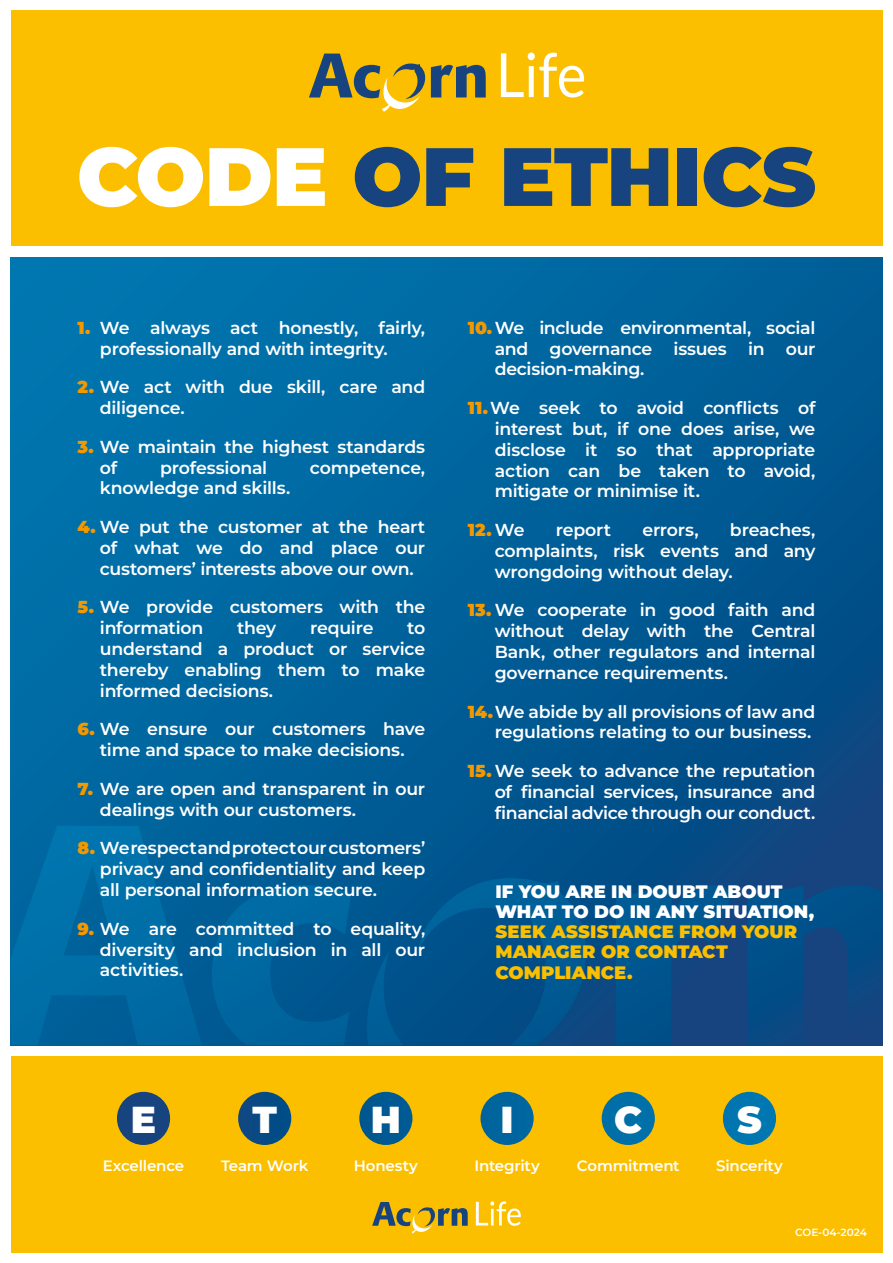
<style>
.page{position:relative;width:893px;height:1263px;background:#fff}
.page>*{position:absolute;margin:0;border:0;box-sizing:border-box;transform-origin:0 0}
.t1{font:900 82.5px "Montserrat";letter-spacing:-.01em;color:#17447f}
.t2{font:900 37.5px "Montserrat";color:#fff}
.t3{font:900 18px/20.2px "Montserrat";letter-spacing:.005em;color:#fbbf00}
.t4{font:900 18px/20.2px "Montserrat";color:#fff}
.t5{font:600 17.33px/20.8px "Montserrat";letter-spacing:-.015em;color:#fff;text-align:justify}
.t6{font:900 17.33px "Montserrat";color:#f49800}
.t7{font:600 15px "Montserrat";letter-spacing:-.01em;color:#fff}
.t8{font:600 10.5px "Montserrat";color:#fff}
.s1{color:#fff}
.s2{font-weight:900;color:#f49800}
.s3{font-weight:600;color:#fff}
</style>
<div class="page">
<div style="left:11px;top:11px;width:871px;height:235px;background:#fbbf00"></div>
<div style="left:11px;top:257px;width:871px;height:788px;background:linear-gradient(to right,#0073ac,#01518b)"></div>
<svg style="left:11px;top:826px;width:871px;height:219px"></svg>
<div style="left:11px;top:1056px;width:871px;height:197px;background:#fbbf00"></div>
<svg style="left:309px;top:54px;width:177px;height:58px"></svg>
<svg style="left:501px;top:53px;width:83px;height:45px"></svg>
<svg style="left:372px;top:1202px;width:96px;height:32px"></svg>
<svg style="left:476px;top:1201px;width:45px;height:25px"></svg>
<svg style="left:117px;top:1092px;width:659px;height:53px"></svg>
<h1 class="t1" style="left:77px;top:115px;width:741px"><span class="s1">CODE</span> OF ETHICS</h1>
<p class="t5" style="left:100px;top:316px;width:327px;text-indent:-22px"><span class="s2">1.</span> We always act honestly, fairly, professionally and with integrity.</p>
<p class="t5" style="left:100px;top:376px;width:327px;text-indent:-22px"><span class="s2">2.</span> We act with due skill, care and diligence.</p>
<p class="t5" style="left:100px;top:435px;width:327px;text-indent:-22px"><span class="s2">3.</span> We maintain the highest standards of</p>
<p class="t5" style="left:160px;top:456px;width:109px">professional</p>
<p class="t5" style="left:310px;top:456px;width:117px">competence,</p>
<p class="t5" style="left:100px;top:477px;width:192px">knowledge and skills.</p>
<p class="t5" style="left:100px;top:516px;width:327px;text-indent:-22px"><span class="s2">4.</span> We put the customer at the heart of what we do and place our customers’ interests above our own.</p>
<p class="t5" style="left:100px;top:596px;width:327px;text-indent:-22px"><span class="s2">5.</span> We provide customers with the information</p>
<p class="t5" style="left:237px;top:617px;width:41px">they</p>
<p class="t5" style="left:310px;top:617px;width:65px">require</p>
<p class="t5" style="left:100px;top:617px;width:327px;text-indent:307px">to understand a product or service thereby enabling them to make informed decisions.</p>
<p class="t5" style="left:78px;top:718px;width:349px;text-align:center"><span class="s2">6.</span> We ensure our customers have time and space to make decisions.</p>
<p class="t5" style="left:100px;top:777px;width:327px;text-indent:-22px"><span class="s2">7.</span> We are open and transparent in our dealings with our customers.</p>
<p class="t5" style="left:100px;top:837px;width:327px;text-indent:-22px"><span class="s2">8.</span> We respect and protect our customers’ privacy and confidentiality and keep all personal information secure.</p>
<p class="t5" style="left:100px;top:917px;width:327px;text-indent:-22px"><span class="s2">9.</span> We are committed to equality, diversity and inclusion in all our activities.</p>
<p class="t5" style="left:495px;top:316px;width:322px;text-indent:-27px"><span class="s2">10.</span> We include environmental, social and governance issues in our decision-making.</p>
<p class="t5" style="left:495px;top:397px;width:322px;text-indent:-27px"><span class="s2">11.</span>We seek to avoid conflicts of interest but, if one does arise, we disclose it so that appropriate action can be taken to avoid, mitigate or minimise it.</p>
<p class="t6" style="left:468px;top:517px;width:58px">12.<span class="s3">We</span></p>
<p class="t5" style="left:556px;top:519px;width:57px">report</p>
<p class="t5" style="left:642px;top:519px;width:58px">errors,</p>
<p class="t5" style="left:495px;top:519px;width:322px;text-indent:235px">breaches, complaints, risk events and any wrongdoing without delay.</p>
<p class="t5" style="left:495px;top:599px;width:322px;text-indent:-27px"><span class="s2">13.</span> We cooperate in good faith and without delay with the Central Bank, other regulators and internal governance requirements.</p>
<p class="t5" style="left:468px;top:700px;width:349px;text-align:right"><span class="s2">14.</span>We abide by all provisions of law and regulations relating to our business.</p>
<p class="t5" style="left:495px;top:760px;width:322px;text-indent:-27px"><span class="s2">15.</span> We seek to advance the reputation of financial services, insurance and financial advice through our conduct.</p>
<p class="t4" style="left:495px;top:880px;width:320px">IF YOU ARE IN DOUBT ABOUT<br>WHAT TO DO IN ANY SITUATION,</p>
<p class="t3" style="left:495px;top:920px;width:303px">SEEK ASSISTANCE FROM YOUR<br>MANAGER OR CONTACT<br>COMPLIANCE.</p>
<h2 class="t2" style="left:131px;top:1091px;width:27px">E</h2>
<h2 class="t2" style="left:252px;top:1091px;width:26px">T</h2>
<h2 class="t2" style="left:371px;top:1091px;width:32px">H</h2>
<h2 class="t2" style="left:500px;top:1091px;width:15px">I</h2>
<h2 class="t2" style="left:614px;top:1091px;width:29px">C</h2>
<h2 class="t2" style="left:737px;top:1091px;width:26px">S</h2>
<p class="t7" style="left:103px;top:1155px;width:83px">Excellence</p>
<p class="t7" style="left:221px;top:1155px;width:89px">Team Work</p>
<p class="t7" style="left:354px;top:1155px;width:66px">Honesty</p>
<p class="t7" style="left:474px;top:1155px;width:67px">Integrity</p>
<p class="t7" style="left:577px;top:1155px;width:104px">Commitment</p>
<p class="t7" style="left:716px;top:1155px;width:68px">Sincerity</p>
<p class="t8" style="left:795px;top:1225px;width:73px">COE-04-2024</p>
</div>
